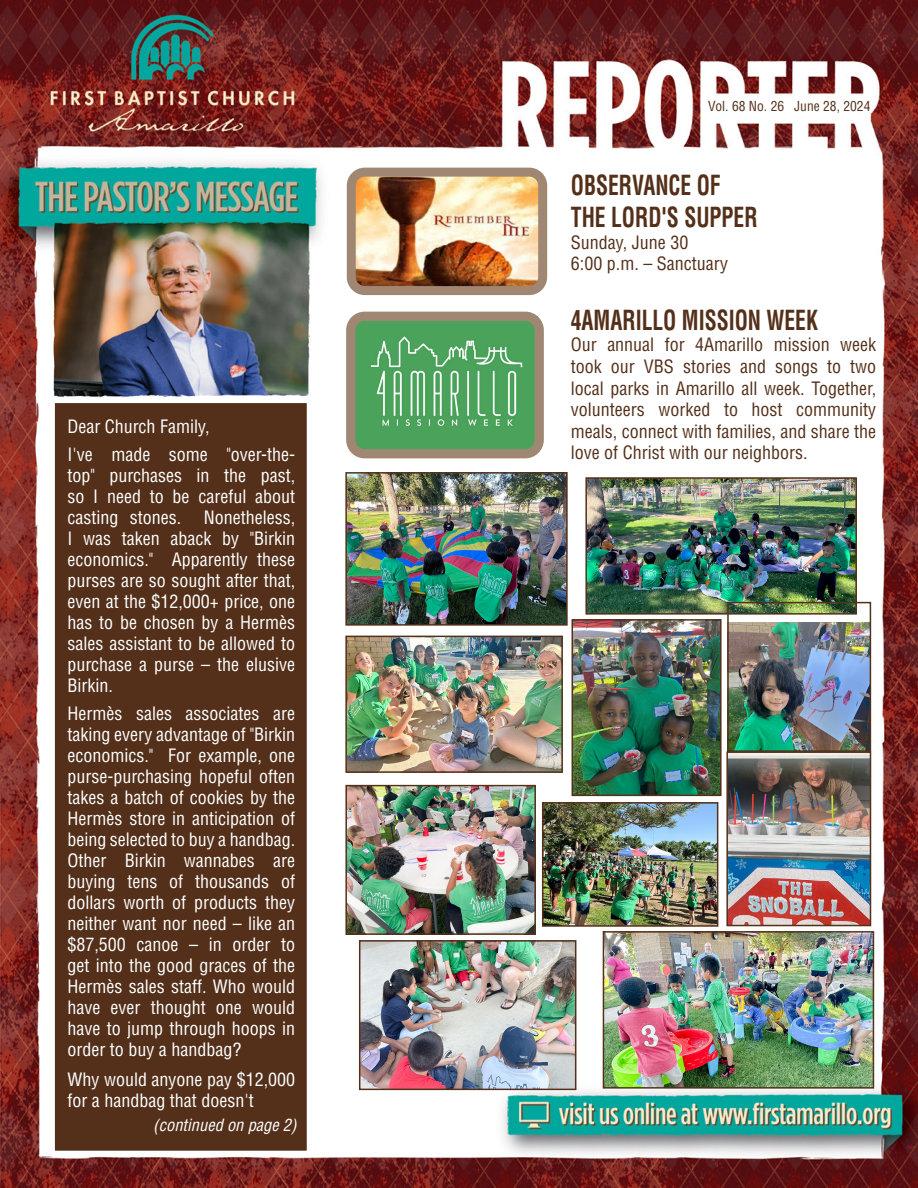
<style>
.page{position:relative;width:918px;height:1188px;background:#fff}
.page>*{position:absolute;margin:0;border:0;box-sizing:border-box;transform-origin:0 0}
.t1{font:700 condensed 27px/32.4px "Helvetica LT Std";color:#54301a;scale:.8 1}
.t2{font:condensed 18px/21px "Helvetica LT Std";color:#fff;text-align:justify}
.t3{font:condensed 18px/21.6px "Helvetica LT Std";color:#54301a;text-align:justify}
.t4{font:italic condensed 16.5px "Helvetica LT Std";color:#fff}
.t5{font:condensed 13.5px "Helvetica LT Std";color:#54301a}
</style>
<div class="page">
<img style="left:0;top:0;width:918px;height:1188px">
<div style="left:53px;top:402px;width:255px;height:750px;background:#54301a;border:2px solid #fff"></div>
<img style="left:356px;top:322px;width:178px;height:126px">
<div style="left:346px;top:312px;width:198px;height:146px;border:9px solid #a08774;border-radius:14px"></div>
<img style="left:357px;top:178px;width:180px;height:107px">
<div style="left:347px;top:168px;width:200px;height:127px;border:9px solid #a08774;border-radius:14px"></div>
<img style="left:575px;top:622px;width:144px;height:171px">
<div style="left:572px;top:619px;width:150px;height:177px;border:2px solid #54301a"></div>
<img style="left:588px;top:480px;width:266px;height:132px">
<div style="left:585px;top:477px;width:272px;height:138px;border:2px solid #54301a"></div>
<img style="left:348px;top:475px;width:217px;height:148px">
<div style="left:345px;top:472px;width:223px;height:154px;border:2px solid #54301a"></div>
<img style="left:729px;top:622px;width:139px;height:301px">
<div style="left:727px;top:602px;width:144px;height:150px;border:2px solid #54301a"></div>
<div style="left:726px;top:751px;width:145px;height:175px;border:2px solid #54301a"></div>
<img style="left:545px;top:805px;width:170px;height:119px">
<div style="left:542px;top:802px;width:176px;height:125px;border:2px solid #54301a"></div>
<img style="left:348px;top:639px;width:212px;height:131px">
<div style="left:345px;top:636px;width:218px;height:137px;border:2px solid #54301a"></div>
<img style="left:348px;top:788px;width:185px;height:144px">
<div style="left:345px;top:785px;width:191px;height:150px;border:2px solid #54301a"></div>
<img style="left:362px;top:943px;width:211px;height:144px">
<div style="left:359px;top:940px;width:217px;height:150px;border:2px solid #54301a"></div>
<img style="left:606px;top:934px;width:265px;height:152px">
<div style="left:603px;top:931px;width:271px;height:158px;border:2px solid #54301a"></div>
<p class="t2" style="left:67px;top:413px;width:229px;line-height:27.8px">Dear Church Family,<br>I've made some "over-the-</p>
<p class="t2" style="left:67px;top:465px;width:229px">top" purchases in the past, so I need to be careful about casting stones.</p>
<p class="t2" style="left:67px;top:507px;width:229px;text-indent:136px">Nonetheless, I was taken aback by "Birkin economics." Apparently these purses are so sought after that, even at the $12,000+ price, one has to be chosen by a Hermès sales assistant to be allowed to purchase a purse – the elusive Birkin.</p>
<p class="t2" style="left:67px;top:703px;width:229px">Hermès sales associates are taking every advantage of "Birkin economics." For example, one purse-purchasing hopeful often takes a batch of cookies by the Hermès store in anticipation of being selected to buy a handbag.<br>Other Birkin wannabes are buying tens of thousands of dollars worth of products they neither want nor need – like an $87,500 canoe – in order to get into the good graces of the Hermès sales staff. Who would have ever thought one would have to jump through hoops in order to buy a handbag?</p>
<p class="t2" style="left:67px;top:1068px;width:229px">Why would anyone pay $12,000 for a handbag that doesn't</p>
<p class="t4" style="left:153px;top:1115px;width:145px">(continued on page 2)</p>
<p class="t5" style="left:708px;top:98px;width:164px">Vol. 68 No. 26 June 28, 2024</p>
<h1 class="t1" style="left:571px;top:168px;width:235px">OBSERVANCE OF<br>THE LORD'S SUPPER</h1>
<p class="t3" style="left:571px;top:231px;width:159px">Sunday, June 30<br>6:00 p.m. – Sanctuary</p>
<h1 class="t1" style="left:571px;top:304px;width:311px">4AMARILLO MISSION WEEK</h1>
<p class="t3" style="left:571px;top:334px;width:307px">Our annual for 4Amarillo mission week took our VBS stories and songs to two local parks in Amarillo all week. Together, volunteers worked to host community meals, connect with families, and share the love of Christ with our neighbors.</p>
</div>
